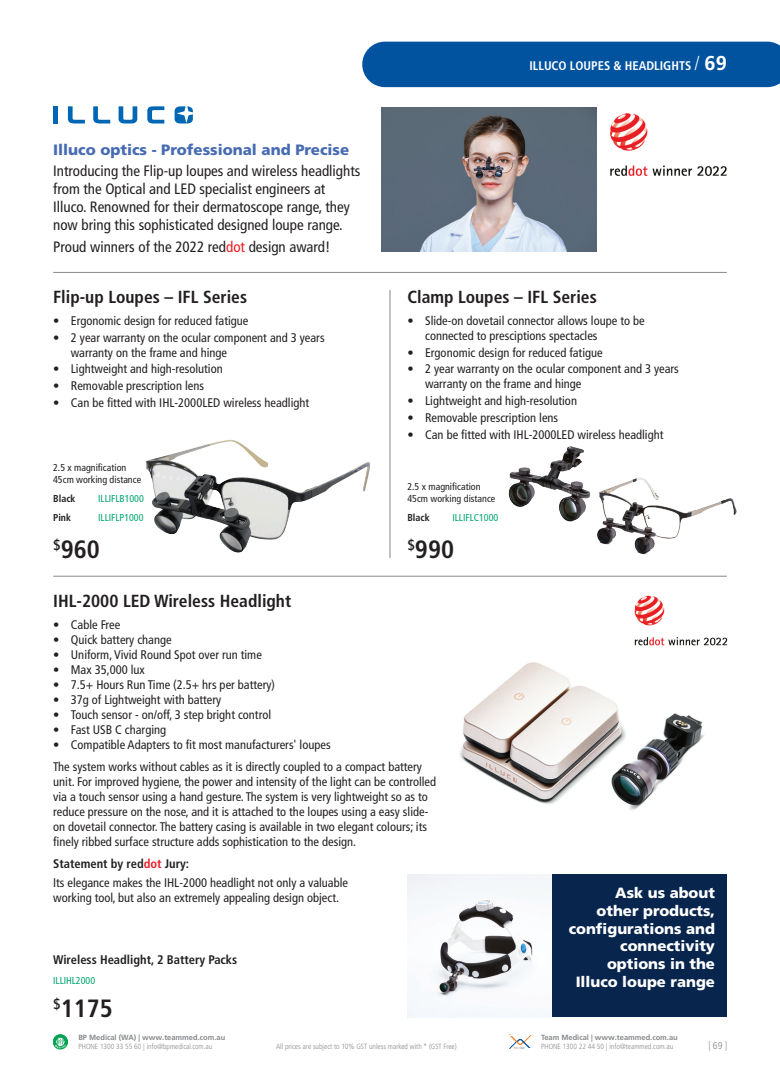
<style>
.page{position:relative;width:780px;height:1088px;background:#fff}
.page>*{position:absolute;margin:0;border:0;box-sizing:border-box;transform-origin:0 0}
.Heading{font:700 condensed 25px "Frutiger LT Pro";color:#231f20}
.Heading-2{font:700 condensed 17.5px "Frutiger LT Pro";color:#231f20}
.Heading-3{font:condensed 15px/18px "Frutiger LT Pro";color:#231f20}
.Heading-4{font:900 15px "Frutiger LT Pro";color:#476bb3}
.price_2_break_long_s{font:900 14.88px/17.8px "Frutiger LT Pro";color:#fff;text-align:right}
.Heading-5{font:condensed 12.5px/15px "Frutiger LT Pro";color:#231f20}
.Heading-6{font:700 condensed 12.5px "Frutiger LT Pro";color:#231f20}
.t1{font:700 condensed 12.5px "Frutiger LT Pro";color:#fff}
.Heading-7{font:condensed 10px "Frutiger LT Pro";color:#231f20}
.t2{font:condensed 10px "Frutiger LT Pro";color:#00a66e}
.t3{font:700 condensed 10px "Frutiger LT Pro";color:#231f20}
.t4{font:300 condensed 10px "Frutiger LT Pro";color:#87898c}
.t5{font:300 condensed 7.5px "Frutiger LT Pro";color:#87898c}
.t6{font:700 7.5px "Frutiger LT Pro";color:#87898c}
.s1{color:#ee1d23}
.s2{font-weight:300;font-size:20px}
.s3{font-stretch:normal;font-size:20px}
</style>
<div class="page">
<div style="left:362px;top:42px;width:418px;height:45px;background:#0153a0"></div>
<svg style="left:53px;top:1034px;width:15px;height:15px"></svg>
<svg style="left:509px;top:1035px;width:23px;height:14px"></svg>
<img style="left:597px;top:477px;width:140px;height:78px">
<img style="left:381px;top:108px;width:215px;height:144px">
<div style="left:551px;top:874px;width:175px;height:143px;background:#08254d"></div>
<img style="left:407px;top:874px;width:144px;height:143px">
<img style="left:367px;top:575px;width:360px;height:236px">
<img style="left:629px;top:590px;width:99px;height:60px">
<img style="left:146px;top:440px;width:224px;height:113px">
<hr style="left:53px;top:576px;width:673px;height:1px;background:#87898c">
<div style="left:53px;top:106px;width:5px;height:17px;background:#0166b3"></div>
<svg style="left:68px;top:106px;width:17px;height:17px"></svg>
<svg style="left:93px;top:106px;width:17px;height:17px"></svg>
<svg style="left:119px;top:106px;width:18px;height:17px"></svg>
<svg style="left:147px;top:106px;width:17px;height:17px"></svg>
<svg style="left:175px;top:106px;width:18px;height:17px"></svg>
<hr style="left:53px;top:272px;width:673px;height:1px;background:#87898c">
<img style="left:610px;top:113px;width:117px;height:63px">
<hr style="left:389px;top:290px;width:1px;height:268px;background:#87898c">
<img style="left:508px;top:446px;width:83px;height:76px">
<p class="Heading-4" style="left:53px;top:140px;width:297px">Illuco optics - Professional and Precise</p>
<p class="Heading-3" style="left:53px;top:162px;width:309px">Introducing the Flip-up loupes and wireless headlights from the Optical and LED specialist engineers at Illuco. Renowned for their dermatoscope range, they now bring this sophisticated designed loupe range.</p>
<p class="Heading-3" style="left:53px;top:237px;width:278px">Proud winners of the 2022 red<span class="s1">dot</span> design award!</p>
<p class="Heading-2" style="left:53px;top:286px;width:195px">Flip-up Loupes – IFL Series</p>
<p class="Heading-5" style="left:53px;top:313px;width:197px">• Ergonomic design for reduced fatigue</p>
<p class="Heading-5" style="left:71px;top:330px;width:255px;text-indent:-18px">• 2 year warranty on the ocular component and 3 years warranty on the frame and hinge</p>
<p class="Heading-5" style="left:53px;top:362px;width:171px">• Lightweight and high-resolution</p>
<p class="Heading-5" style="left:53px;top:378px;width:152px">• Removable prescription lens</p>
<p class="Heading-5" style="left:53px;top:395px;width:257px">• Can be fitted with IHL-2000LED wireless headlight</p>
<p class="Heading-7" style="left:53px;top:462px;width:75px">2.5 x magnification</p>
<p class="Heading-7" style="left:53px;top:474px;width:89px">45cm working distance</p>
<p class="t3" style="left:53px;top:492px;width:24px">Black</p>
<p class="t2" style="left:98px;top:493px;width:47px">ILLIFLB1000</p>
<p class="t3" style="left:53px;top:512px;width:19px">Pink</p>
<p class="t2" style="left:98px;top:512px;width:47px">ILLIFLP1000</p>
<p class="Heading" style="left:53px;top:535px;width:48px"><sup>$</sup>960</p>
<p class="t1" style="left:529px;top:58px;width:199px">ILLUCO LOUPES &amp; HEADLIGHTS <span class="s2">/</span> <span class="s3">69</span></p>
<p class="Heading-2" style="left:407px;top:286px;width:191px">Clamp Loupes – IFL Series</p>
<p class="Heading-5" style="left:425px;top:313px;width:221px;text-indent:-18px">• Slide-on dovetail connector allows loupe to be connected to presciptions spectacles</p>
<p class="Heading-5" style="left:407px;top:345px;width:197px">• Ergonomic design for reduced fatigue</p>
<p class="Heading-5" style="left:425px;top:362px;width:255px;text-indent:-18px">• 2 year warranty on the ocular component and 3 years warranty on the frame and hinge</p>
<p class="Heading-5" style="left:407px;top:393px;width:171px">• Lightweight and high-resolution</p>
<p class="Heading-5" style="left:407px;top:410px;width:152px">• Removable prescription lens</p>
<p class="Heading-5" style="left:407px;top:427px;width:257px">• Can be fitted with IHL-2000LED wireless headlight</p>
<p class="Heading-7" style="left:407px;top:481px;width:75px">2.5 x magnification</p>
<p class="Heading-7" style="left:407px;top:493px;width:89px">45cm working distance</p>
<p class="t3" style="left:407px;top:512px;width:24px">Black</p>
<p class="t2" style="left:452px;top:512px;width:47px">ILLIFLC1000</p>
<p class="Heading" style="left:407px;top:535px;width:48px"><sup>$</sup>990</p>
<p class="Heading-2" style="left:53px;top:590px;width:239px">IHL-2000 LED Wireless Headlight</p>
<p class="Heading-5" style="left:53px;top:617px;width:69px">• Cable Free</p>
<p class="Heading-5" style="left:53px;top:632px;width:120px">• Quick battery change</p>
<p class="Heading-5" style="left:53px;top:647px;width:210px">• Uniform, Vivid Round Spot over run time</p>
<p class="Heading-5" style="left:53px;top:662px;width:93px">• Max 35,000 lux</p>
<p class="Heading-5" style="left:53px;top:677px;width:223px">• 7.5+ Hours Run Time (2.5+ hrs per battery)</p>
<p class="Heading-5" style="left:53px;top:692px;width:170px">• 37g of Lightweight with battery</p>
<p class="Heading-5" style="left:53px;top:707px;width:219px">• Touch sensor - on/off, 3 step bright control</p>
<p class="Heading-5" style="left:53px;top:722px;width:114px">• Fast USB C charging</p>
<p class="Heading-5" style="left:53px;top:737px;width:279px">• Compatible Adapters to fit most manufacturers' loupes</p>
<p class="Heading-5" style="left:53px;top:759px;width:384px">The system works without cables as it is directly coupled to a compact battery unit. For improved hygiene, the power and intensity of the light can be controlled via a touch sensor using a hand gesture. The system is very lightweight so as to reduce pressure on the nose, and it is attached to the loupes using a easy slide&shy;on dovetail connector. The battery casing is available in two elegant colours; its finely ribbed surface structure adds sophistication to the design.</p>
<p class="Heading-6" style="left:53px;top:856px;width:137px">Statement by red<span class="s1">dot</span> Jury:</p>
<p class="Heading-5" style="left:53px;top:875px;width:296px">Its elegance makes the IHL-2000 headlight not only a valuable working tool, but also an extremely appealing design object.</p>
<p class="Heading-6" style="left:53px;top:953px;width:186px">Wireless Headlight, 2 Battery Packs</p>
<p class="t2" style="left:53px;top:974px;width:43px">ILLIHL2000</p>
<p class="Heading" style="left:53px;top:993px;width:61px"><sup>$</sup>1175</p>
<p class="price_2_break_long_s" style="left:568px;top:884px;width:148px">Ask us about<br>other products, configurations and connectivity options in the<br>Illuco loupe range</p>
<p class="t6" style="left:78px;top:1033px;width:148px">BP Medical (WA) | www.teammed.com.au</p>
<p class="t5" style="left:78px;top:1042px;width:135px">PHONE 1300 33 55 60 | info@bpmedical.com.au</p>
<p class="t4" style="left:708px;top:1040px;width:20px">[69 ]</p>
<p class="t6" style="left:541px;top:1033px;width:138px">Team Medical | www.teammed.com.au</p>
<p class="t5" style="left:541px;top:1042px;width:134px">PHONE 1300 22 44 50 | info@teammed.com.au</p>
<p class="t5" style="left:276px;top:1042px;width:182px">All prices are subject to 10% GST unless marked with * (GST Free)</p>
</div>
